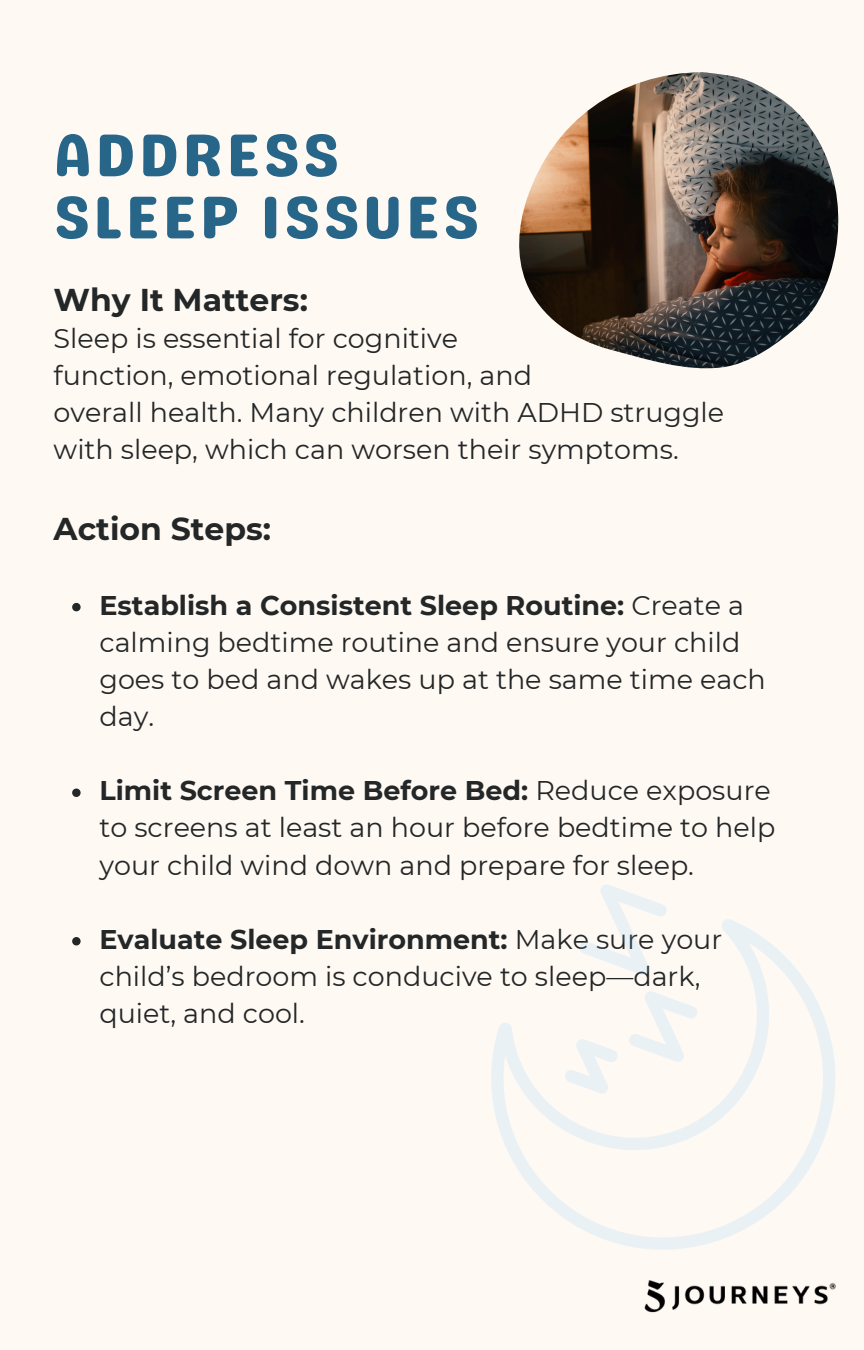
<style>
.page{position:relative;width:864px;height:1350px;background:#fff9f4}
.page>*{position:absolute;margin:0;border:0;box-sizing:border-box;transform-origin:0 0}
.t1{font:60.07px/62.1px "Genty Sans";letter-spacing:.05em;color:#276589}
.t2{font:700 31.5px "Montserrat";color:#242727}
.t3{font:27px/37.1px "Montserrat";color:#242727}
.s1{font-weight:700}
</style>
<div class="page">
<svg style="left:72px;top:603px;width:9px;height:8px"></svg>
<svg style="left:72px;top:789px;width:9px;height:8px"></svg>
<svg style="left:72px;top:937px;width:9px;height:8px"></svg>
<img style="left:644px;top:1301px;width:183px;height:12px">
<img style="left:519px;top:72px;width:320px;height:296px">
<svg style="left:491px;top:919px;width:345px;height:382px"></svg>
<svg style="left:576px;top:884px;width:98px;height:93px"></svg>
<svg style="left:561px;top:989px;width:142px;height:107px"></svg>
<p class="t1" style="left:54px;top:124px;width:427px">ADDRESS<br>SLEEP ISSUES</p>
<p class="t2" style="left:54px;top:280px;width:256px">Why It Matters:</p>
<h1 class="t3" style="left:54px;top:320px;width:406px">Sleep is essential for cognitive</h1>
<p class="t3" style="left:54px;top:357px;width:480px">function, emotional regulation, and</p>
<p class="t3" style="left:54px;top:394px;width:672px">overall health. Many children with ADHD struggle with sleep, which can worsen their symptoms.</p>
<p class="t2" style="left:54px;top:510px;width:219px">Action Steps:</p>
<p class="t3" style="left:99px;top:586px;width:668px"><span class="s1">Establish a Consistent Sleep Routine:</span> Create a calming bedtime routine and ensure your child goes to bed and wakes up at the same time each day.</p>
<h2 class="t3" style="left:99px;top:772px;width:677px"><span class="s1">Limit Screen Time Before Bed:</span> Reduce exposure to screens at least an hour before bedtime to help your child wind down and prepare for sleep.</h2>
<p class="t3" style="left:99px;top:921px;width:624px"><span class="s1">Evaluate Sleep Environment:</span> Make sure your child’s bedroom is conducive to sleep—dark, quiet, and cool.</p>
</div>
